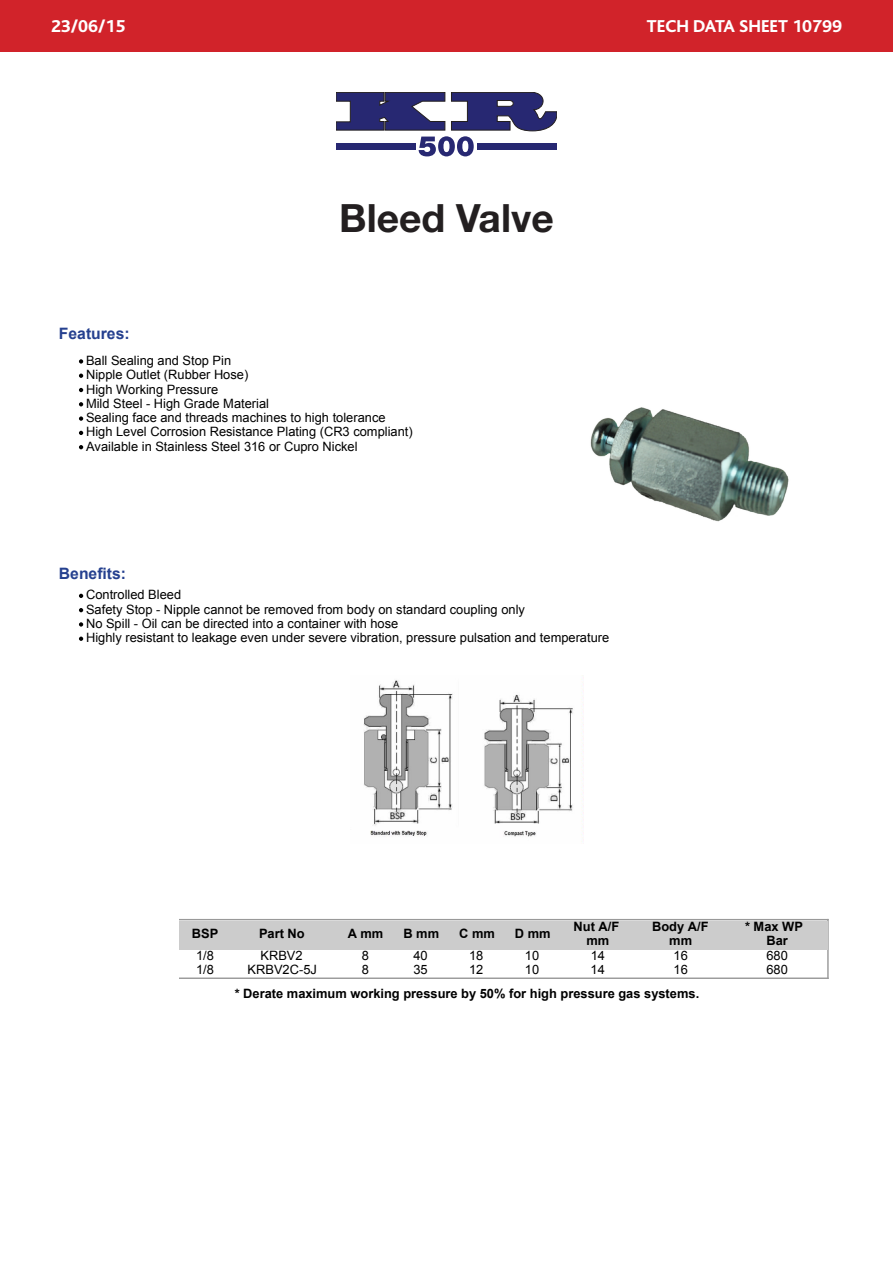
<style>
.page{position:relative;width:893px;height:1263px;background:#fff}
.page>*{position:absolute;margin:0;border:0;box-sizing:border-box;transform-origin:0 0}
.t1{font:700 39px "Helvetica Neue";color:#231f20}
.t2{font:800 18px "Bliss";color:#fff}
.t3{font:700 15.75px "Arial";color:#25408f}
.t4{font:12.9px/14.2px "Arial";color:#000}
.t5{font:700 12.9px/14.2px "Arial";color:#000;text-align:center}
</style>
<div class="page">
<div style="left:0;top:0;width:893px;height:51px;background:#d1232a"></div>
<img style="left:590px;top:407px;width:199px;height:115px">
<svg style="left:79px;top:359px;width:4px;height:5px"></svg>
<svg style="left:79px;top:374px;width:4px;height:4px"></svg>
<svg style="left:79px;top:388px;width:4px;height:4px"></svg>
<svg style="left:79px;top:402px;width:4px;height:4px"></svg>
<svg style="left:79px;top:416px;width:4px;height:5px"></svg>
<svg style="left:79px;top:431px;width:4px;height:4px"></svg>
<svg style="left:79px;top:445px;width:4px;height:4px"></svg>
<svg style="left:79px;top:594px;width:4px;height:4px"></svg>
<svg style="left:79px;top:608px;width:4px;height:4px"></svg>
<svg style="left:79px;top:622px;width:4px;height:5px"></svg>
<svg style="left:79px;top:637px;width:4px;height:4px"></svg>
<img style="left:363px;top:675px;width:220px;height:167px">
<hr style="left:105px;top:919px;width:723px;height:1px;background:#999">
<hr style="left:105px;top:977px;width:723px;height:2px;background:#999">
<hr style="left:827px;top:920px;width:2px;height:58px;background:#999">
<div style="left:106px;top:921px;width:79px;height:29px;background:#ccc"></div>
<div style="left:185px;top:921px;width:43px;height:29px;background:#ccc"></div>
<div style="left:228px;top:921px;width:110px;height:29px;background:#ccc"></div>
<div style="left:338px;top:921px;width:55px;height:29px;background:#ccc"></div>
<div style="left:393px;top:921px;width:56px;height:29px;background:#ccc"></div>
<div style="left:449px;top:921px;width:56px;height:29px;background:#ccc"></div>
<div style="left:505px;top:921px;width:56px;height:29px;background:#ccc"></div>
<div style="left:561px;top:921px;width:74px;height:29px;background:#ccc"></div>
<div style="left:635px;top:921px;width:91px;height:29px;background:#ccc"></div>
<div style="left:726px;top:921px;width:102px;height:29px;background:#ccc"></div>
<svg style="left:336px;top:92px;width:221px;height:64px"></svg>
<div style="left:73px;top:794px;width:106px;height:195px;background:#fff"></div>
<p class="t2" style="left:51px;top:17px;width:76px">23/06/15</p>
<p class="t2" style="left:647px;top:16px;width:197px">TECH DATA SHEET 10799</p>
<p class="t1" style="left:339px;top:194px;width:216px">Bleed Valve</p>
<p class="t3" style="left:59px;top:323px;width:72px">Features:</p>
<p class="t4" style="left:86px;top:353px;width:328px">Ball Sealing and Stop Pin<br>Nipple Outlet (Rubber Hose)<br>High Working Pressure<br>Mild Steel - High Grade Material<br>Sealing face and threads machines to high tolerance High Level Corrosion Resistance Plating (CR3 compliant)<br>Available in Stainless Steel 316 or Cupro Nickel</p>
<p class="t3" style="left:59px;top:563px;width:69px">Benefits:</p>
<p class="t4" style="left:86px;top:588px;width:525px">Controlled Bleed<br>Safety Stop - Nipple cannot be removed from body on standard coupling only<br>No Spill - Oil can be directed into a container with hose<br>Highly resistant to leakage even under severe vibration, pressure pulsation and temperature</p>
<p class="t5" style="left:192px;top:927px;width:28px">BSP</p>
<p class="t5" style="left:259px;top:927px;width:47px">Part No</p>
<p class="t5" style="left:348px;top:927px;width:37px">A mm</p>
<p class="t5" style="left:403px;top:927px;width:37px">B mm</p>
<p class="t5" style="left:459px;top:927px;width:37px">C mm</p>
<p class="t5" style="left:515px;top:927px;width:37px">D mm</p>
<p class="t5" style="left:573px;top:920px;width:47px">Nut A/F mm</p>
<p class="t5" style="left:652px;top:920px;width:58px">Body A/F mm</p>
<p class="t5" style="left:745px;top:920px;width:59px">* Max WP<br>Bar</p>
<p class="t4" style="left:196px;top:948px;width:19px">1/8</p>
<p class="t4" style="left:260px;top:948px;width:44px">KRBV2</p>
<p class="t4" style="left:362px;top:948px;width:9px">8</p>
<p class="t4" style="left:413px;top:948px;width:16px">40</p>
<p class="t4" style="left:469px;top:948px;width:16px">18</p>
<p class="t4" style="left:525px;top:948px;width:16px">10</p>
<p class="t4" style="left:591px;top:948px;width:16px">14</p>
<p class="t4" style="left:674px;top:948px;width:16px">16</p>
<p class="t4" style="left:766px;top:948px;width:23px">680</p>
<p class="t4" style="left:196px;top:962px;width:19px">1/8</p>
<p class="t4" style="left:248px;top:962px;width:71px">KRBV2C-5J</p>
<p class="t4" style="left:362px;top:962px;width:9px">8</p>
<p class="t4" style="left:413px;top:962px;width:16px">35</p>
<p class="t4" style="left:469px;top:962px;width:16px">12</p>
<p class="t4" style="left:525px;top:962px;width:16px">10</p>
<p class="t4" style="left:591px;top:962px;width:16px">14</p>
<p class="t4" style="left:673px;top:962px;width:16px">16</p>
<p class="t4" style="left:766px;top:962px;width:23px">680</p>
<p class="t5" style="left:235px;top:987px;width:466px">* Derate maximum working pressure by 50% for high pressure gas systems.</p>
</div>
